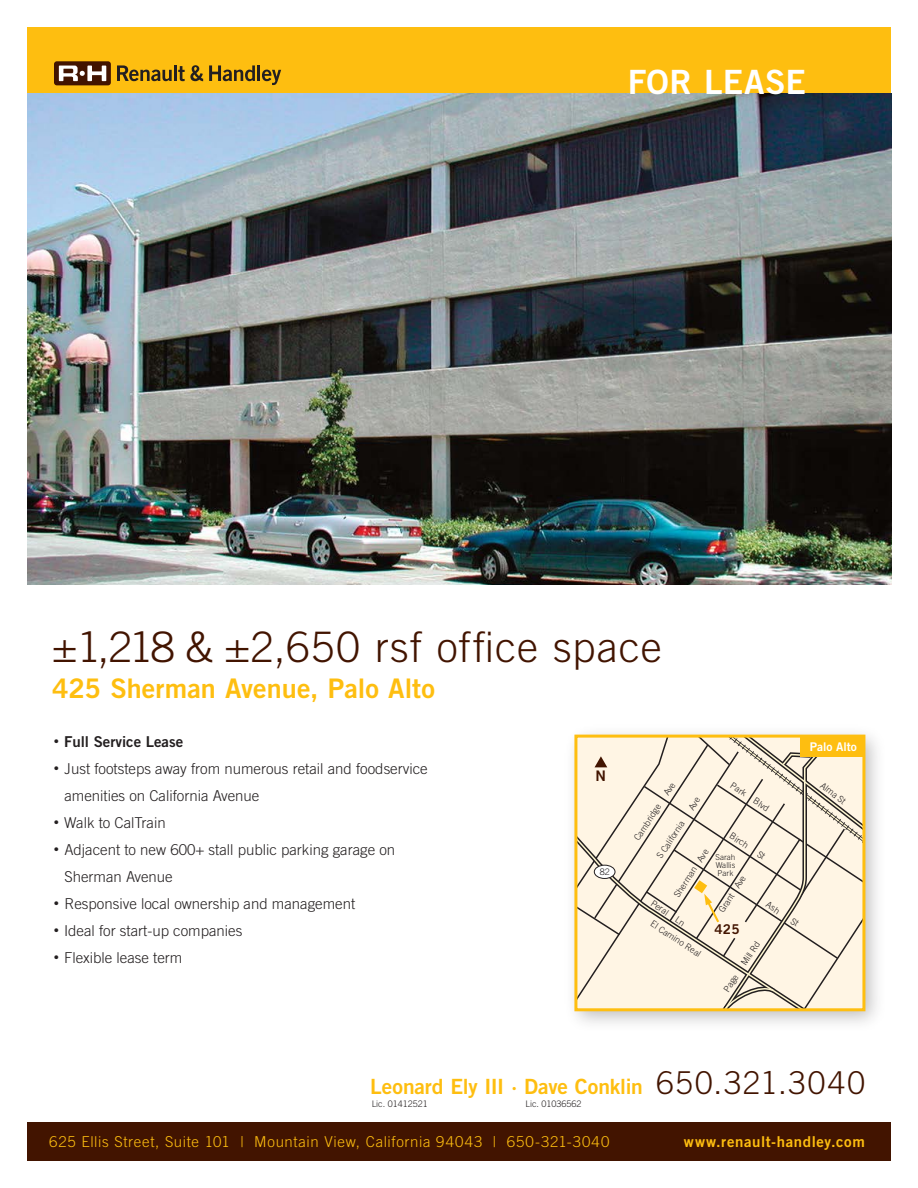
<style>
.page{position:relative;width:918px;height:1188px;background:#fff}
.page>*{position:absolute;margin:0;border:0;box-sizing:border-box;transform-origin:0 0}
.t1{font:300 42px "Trade Gothic";letter-spacing:.025em;color:#421400}
.t2{font:33.45px "Trade Gothic Bold Two";letter-spacing:.01em;color:#fff}
.t3{font:27px "Trade Gothic Bold Two";color:#febe10}
.t4{font:21px "Trade Gothic Bold Two";letter-spacing:-.005em;color:#febe10}
.t5{font:300 15px/27px "Trade Gothic";color:#231f20}
.t6{font:300 15px "Trade Gothic";letter-spacing:.045em;color:#febe10}
.t7{font:15px "Trade Gothic Bold Two";letter-spacing:.04em;color:#febe10}
.t8{font:15px "Trade Gothic Bold Two";color:#231f20}
.t9{font:14.55px "Trade Gothic Bold Two";color:#421400}
.t10{font:13.5px "Trade Gothic Bold Two";color:#421400}
.t11{font:12px "Trade Gothic Bold Two";color:#fff}
.t12{font:300 9px "Trade Gothic";color:#231f20}
.t13{font:300 8.1px/8.1px "Trade Gothic";color:#231f20}
.s1{font-family:"Trade Gothic";font-weight:300;font-size:10.5px}
.s2{font-size:10.5px}
.s3{font-family:"Trade Gothic";font-weight:300;font-size:31.5px;color:#421400}
</style>
<div class="page">
<div style="left:27px;top:27px;width:864px;height:67px;background:#febe10"></div>
<img style="left:27px;top:94px;width:864px;height:490px">
<div style="left:54px;top:61px;width:57px;height:24px;background:#421400;border-radius:3px"></div>
<svg style="left:59px;top:66px;width:47px;height:15px"></svg>
<svg style="left:117px;top:65px;width:55px;height:16px"></svg>
<hr style="left:174px;top:65px;width:3px;height:16px;background:#231f20">
<svg style="left:178px;top:65px;width:25px;height:16px"></svg>
<svg style="left:209px;top:65px;width:46px;height:16px"></svg>
<hr style="left:257px;top:65px;width:3px;height:16px;background:#231f20">
<svg style="left:262px;top:70px;width:19px;height:15px"></svg>
<img style="left:573px;top:733px;width:304px;height:291px">
<div style="left:27px;top:1123px;width:864px;height:38px;background:#421400"></div>
<svg style="left:576px;top:736px;width:288px;height:274px;background:#efe3cd"></svg>
<h2 class="t2" style="left:628px;top:61px;width:180px">FOR LEASE</h2>
<h1 class="t1" style="left:52px;top:622px;width:611px">±1,218 &amp; ±2,650 rsf office space</h1>
<h3 class="t3" style="left:52px;top:672px;width:384px">425 Sherman Avenue, Palo Alto</h3>
<p class="t8" style="left:54px;top:732px;width:131px"><span class="s1">•</span> Full Service Lease</p>
<p class="t5" style="left:64px;top:755px;width:365px;text-indent:-11px"><span class="s2">•</span> Just footsteps away from numerous retail and foodservice amenities on California Avenue</p>
<p class="t5" style="left:54px;top:809px;width:113px"><span class="s2">•</span> Walk to CalTrain</p>
<p class="t5" style="left:64px;top:836px;width:332px;text-indent:-11px"><span class="s2">•</span> Adjacent to new 600+ stall public parking garage on<br>Sherman Avenue</p>
<p class="t5" style="left:54px;top:890px;width:303px"><span class="s2">•</span> Responsive local ownership and management</p>
<p class="t5" style="left:54px;top:917px;width:190px"><span class="s2">•</span> Ideal for start-up companies</p>
<p class="t5" style="left:54px;top:944px;width:130px"><span class="s2">•</span> Flexible lease term</p>
<p class="t9" style="left:595px;top:767px;width:12px">N</p>
<p class="t12" style="left:734px;top:780px;width:46px;rotate:34deg">Park Blvd</p>
<p class="t12" style="left:734px;top:830px;width:22px;rotate:34deg">Birch</p>
<p class="t12" style="left:632px;top:837px;width:43px;rotate:-57deg">Cambridge</p>
<p class="t12" style="left:654px;top:855px;width:45px;rotate:-57deg">S California</p>
<p class="t12" style="left:672px;top:893px;width:57px;rotate:-57deg">Sherman Ave</p>
<p class="t13" style="left:716px;top:853px;width:21px">Sarah<br>Wallis</p>
<p class="t12" style="left:600px;top:866px;width:12px">82</p>
<p class="t13" style="left:718px;top:869px;width:17px">Park</p>
<p class="t12" style="left:716px;top:909px;width:44px;rotate:-57deg">Grant Ave</p>
<p class="t12" style="left:655px;top:898px;width:41px;rotate:34deg">Peral Ln</p>
<p class="t12" style="left:655px;top:918px;width:60px;rotate:33deg">El Camino Real</p>
<p class="t10" style="left:714px;top:921px;width:27px">425</p>
<p class="t12" style="left:739px;top:962px;width:28px;rotate:-56deg">Mill Rd</p>
<p class="t12" style="left:721px;top:988px;width:20px;rotate:-56deg">Page</p>
<p class="t11" style="left:810px;top:739px;width:48px">Palo Alto</p>
<p class="t12" style="left:825px;top:780px;width:31px;rotate:38deg">Alma St</p>
<h3 class="t4" style="left:370px;top:1073px;width:496px">Leonard Ely III · Dave Conklin <span class="s3">650.321.3040</span></h3>
<p class="t12" style="left:372px;top:1099px;width:58px">Lic. 01412521</p>
<p class="t12" style="left:526px;top:1099px;width:58px">Lic. 01036562</p>
<p class="t6" style="left:49px;top:1133px;width:562px">625 Ellis Street, Suite 101 | Mountain View, California 94043 | 650-321-3040</p>
<p class="t7" style="left:684px;top:1132px;width:183px">www.renault-handley.com</p>
</div>
